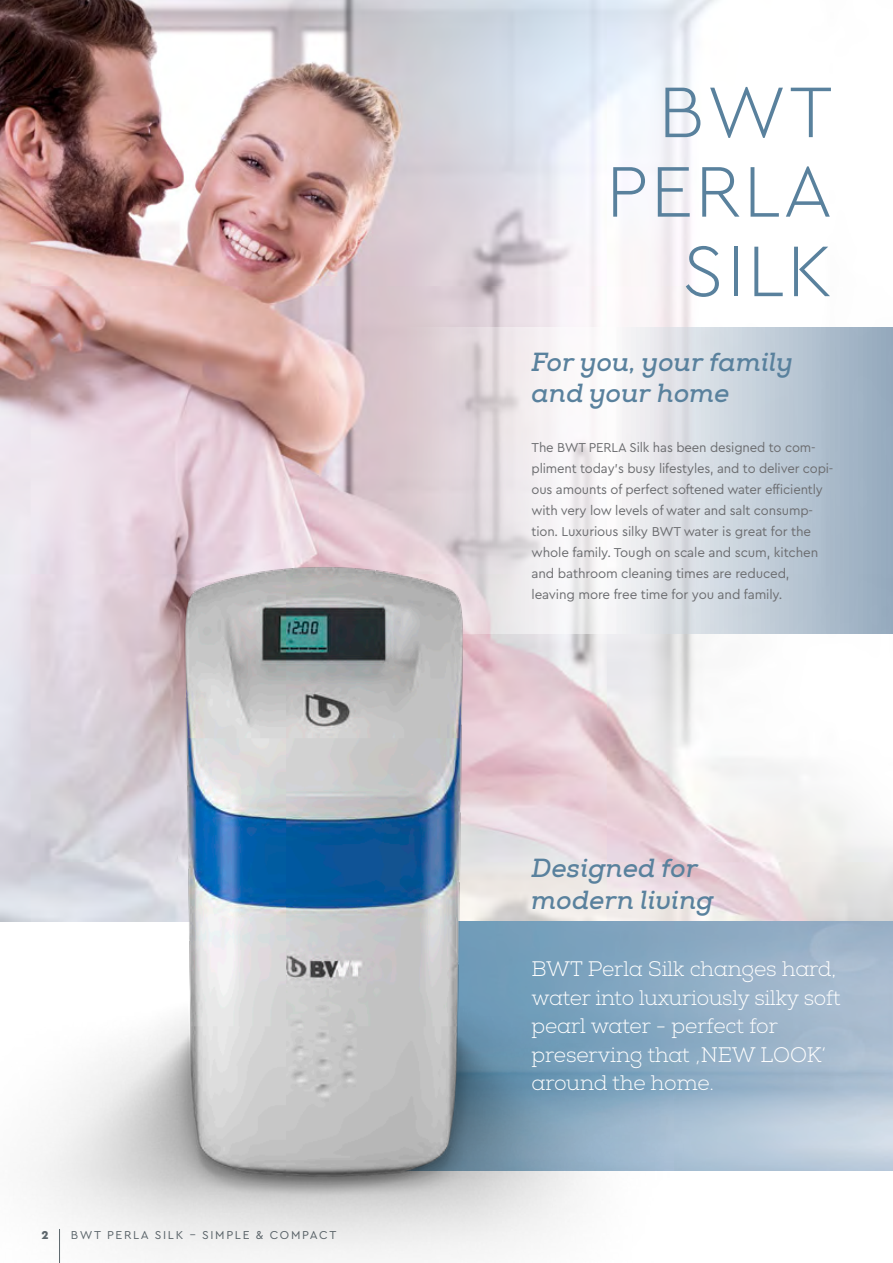
<style>
.page{position:relative;width:893px;height:1263px;background:#fff}
.page>*{position:absolute;margin:0;border:0;box-sizing:border-box;transform-origin:0 0}
.Content_Headline_1{font:300 75px "Cera PRO";letter-spacing:.03em;color:#59819d}
.Content_Subline{font:italic 700 25.5px/31.5px "Nexa Slab";letter-spacing:.01em;color:#59819d}
.Copy{font:300 21px/28.5px "Nexa Slab";letter-spacing:-.005em;color:#fff}
.Copy-2{font:13.5px/21px "Cera PRO";letter-spacing:-.01em;color:#6c6d70}
.t1{font:12px "Cera PRO";letter-spacing:.14em;color:#5f696f}
.t2{font:900 12px "Cera PRO";color:#5f696f}
</style>
<div class="page">
<img style="left:0;top:0;width:717px;height:453px">
<svg style="left:404px;top:327px;width:213px;height:126px"></svg>
<div style="left:617px;top:327px;width:276px;height:307px;background:linear-gradient(to right,#f7f5f6,#95abbf)"></div>
<img style="left:0;top:453px;width:893px;height:810px">
<p class="t2" style="left:41px;top:1227px;width:9px">2</p>
<p class="t1" style="left:71px;top:1227px;width:267px">BWT PERLA SILK – SIMPLE &amp; COMPACT</p>
<p class="Content_Headline_1" style="left:658px;top:62px;width:176px">BWT</p>
<p class="Content_Headline_1" style="left:606px;top:142px;width:228px">PERLA</p>
<p class="Content_Headline_1" style="left:682px;top:221px;width:152px">SILK</p>
<p class="Content_Subline" style="left:531px;top:347px;width:263px">For you, your family and your home</p>
<p class="Copy-2" style="left:531px;top:436px;width:303px">The BWT PERLA Silk has been designed to com&shy;pliment today’s busy lifestyles, and to deliver copi&shy;ous amounts of perfect softened water efficiently with very low levels of water and salt consump&shy;tion. Luxurious silky BWT water is great for the whole family. Tough on scale and scum, kitchen and bathroom cleaning times are reduced, leaving more free time for you and family.</p>
<p class="Content_Subline" style="left:531px;top:853px;width:168px">Designed for</p>
<p class="Content_Subline" style="left:531px;top:885px;width:184px">modern living</p>
<p class="Copy" style="left:531px;top:955px;width:311px">BWT Perla Silk changes hard, water into luxuriously silky soft pearl water - perfect for</p>
<p class="Copy" style="left:531px;top:1040px;width:296px">preserving that ‚NEW LOOK‘ around the home.</p>
</div>
